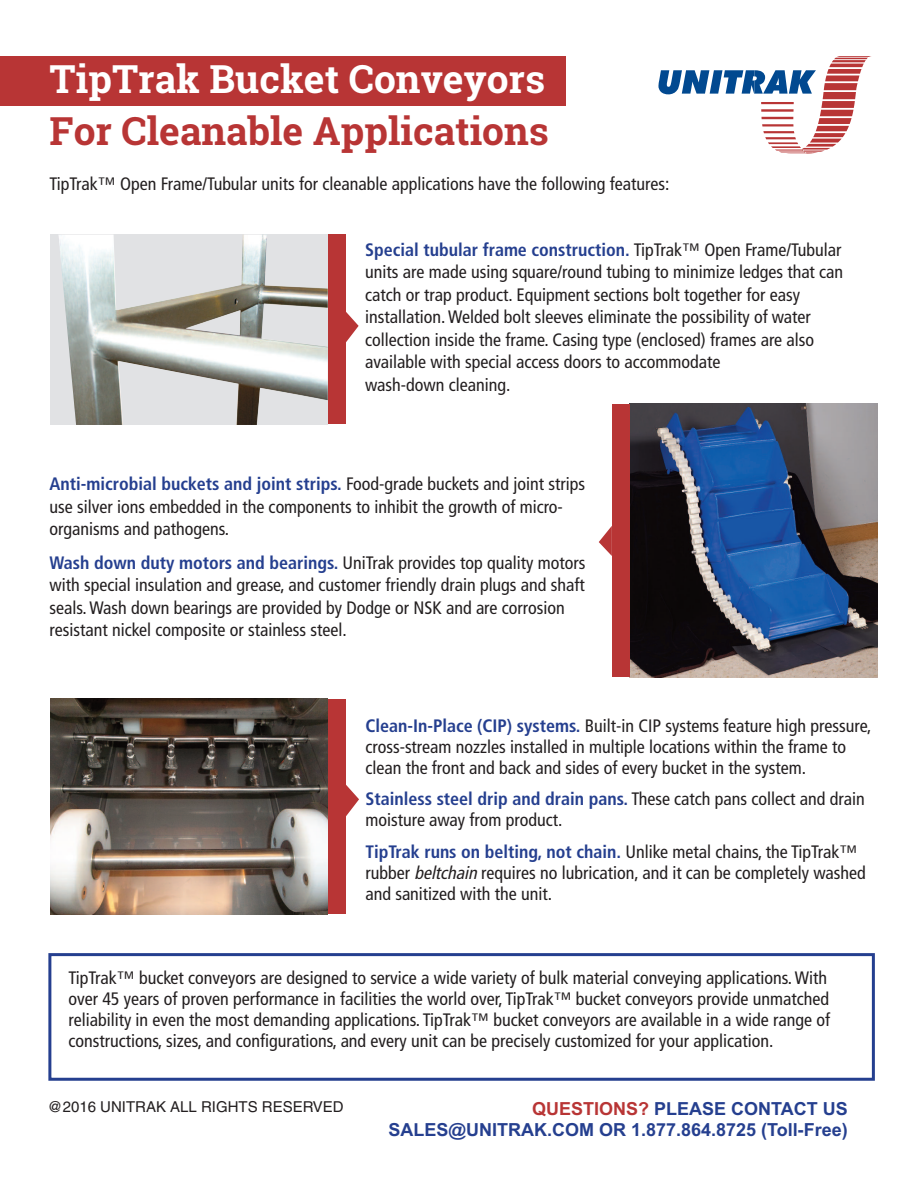
<style>
.page{position:relative;width:918px;height:1188px;background:#fff}
.page>*{position:absolute;margin:0;border:0;box-sizing:border-box;transform-origin:0 0}
.t1{font:700 39px "Roboto Slab";color:#b83535}
.t2{font:700 39px "Roboto Slab";color:#fff}
.t3{font:condensed 18px/22.5px "Frutiger";color:#231f20}
.t4{font:700 18px/21px "Arial";color:#253f8f;text-align:right}
.t5{font:15px "Helvetica";color:#231f20}
.s1{font-weight:700;color:#253f8f}
.s2{font-style:italic}
.s3{color:#b83535}
</style>
<div class="page">
<div style="left:0;top:57px;width:566px;height:49px;background:#b83535"></div>
<svg style="left:658px;top:56px;width:213px;height:98px"></svg>
<div style="left:48px;top:953px;width:827px;height:128px;border:3px solid #253f8f"></div>
<div style="left:51px;top:235px;width:277px;height:190px;background:#e1e2e4"></div>
<img style="left:58px;top:235px;width:270px;height:190px">
<div style="left:328px;top:235px;width:18px;height:189px;background:#b83535"></div>
<svg style="left:346px;top:312px;width:13px;height:30px"></svg>
<img style="left:630px;top:404px;width:248px;height:273px">
<div style="left:612px;top:404px;width:18px;height:273px;background:#b83535"></div>
<svg style="left:599px;top:526px;width:13px;height:30px"></svg>
<img style="left:51px;top:699px;width:277px;height:215px">
<div style="left:328px;top:699px;width:18px;height:215px;background:#b83535"></div>
<svg style="left:346px;top:785px;width:13px;height:31px"></svg>
<h1 class="t2" style="left:50px;top:57px;width:497px">TipTrak Bucket Conveyors</h1>
<h1 class="t1" style="left:50px;top:109px;width:501px">For Cleanable Applications</h1>
<p class="t3" style="left:50px;top:174px;width:621px">TipTrak™ Open Frame/Tubular units for cleanable applications have the following features:</p>
<p class="t3" style="left:365px;top:239px;width:480px"><span class="s1">Special tubular frame construction.</span> TipTrak™ Open Frame/Tubular units are made using square/round tubing to minimize ledges that can catch or trap product. Equipment sections bolt together for easy installation.Welded bolt sleeves eliminate the possibility of water collection inside the frame. Casing type (enclosed) frames are also available with special access doors to accommodate<br>wash-down cleaning.</p>
<p class="t3" style="left:50px;top:474px;width:537px"><span class="s1">Anti-microbial buckets and joint strips.</span> Food-grade buckets and joint strips use silver ions embedded in the components to inhibit the growth of micro&shy;organisms and pathogens.</p>
<p class="t3" style="left:50px;top:553px;width:537px"><span class="s1">Wash down duty motors and bearings.</span> UniTrak provides top quality motors with special insulation and grease, and customer friendly drain plugs and shaft seals.Wash down bearings are provided by Dodge or NSK and are corrosion resistant nickel composite or stainless steel.</p>
<p class="t3" style="left:365px;top:716px;width:508px;line-height:21px"><span class="s1">Clean-In-Place (CIP) systems.</span> Built-in CIP systems feature high pressure, cross-stream nozzles installed in multiple locations within the frame to clean the front and back and sides of every bucket in the system.</p>
<p class="t3" style="left:365px;top:790px;width:501px;line-height:21px"><span class="s1">Stainless steel drip and drain pans.</span> These catch pans collect and drain moisture away from product.</p>
<p class="t3" style="left:365px;top:843px;width:502px;line-height:21px"><span class="s1">TipTrak runs on belting, not chain.</span> Unlike metal chains, the TipTrak™ rubber <span class="s2">beltchain</span>requires no lubrication, and it can be completely washed and sanitized with the unit.</p>
<p class="t3" style="left:68px;top:969px;width:763px;line-height:21px">TipTrak™ bucket conveyors are designed to service a wide variety of bulk material conveying applications.With over 45 years of proven performance in facilities the world over, TipTrak™ bucket conveyors provide unmatched reliability in even the most demanding applications. TipTrak™ bucket conveyors are available in a wide range of constructions, sizes, and configurations, and every unit can be precisely customized for your application.</p>
<p class="t5" style="left:48px;top:1102px;width:297px">@2016 UNITRAK ALL RIGHTS RESERVED</p>
<p class="t4" style="left:388px;top:1098px;width:461px"><span class="s3">QUESTIONS?</span> PLEASE CONTACT US<br>SALES@UNITRAK.COM OR 1.877.864.8725 (Toll-Free)</p>
</div>
